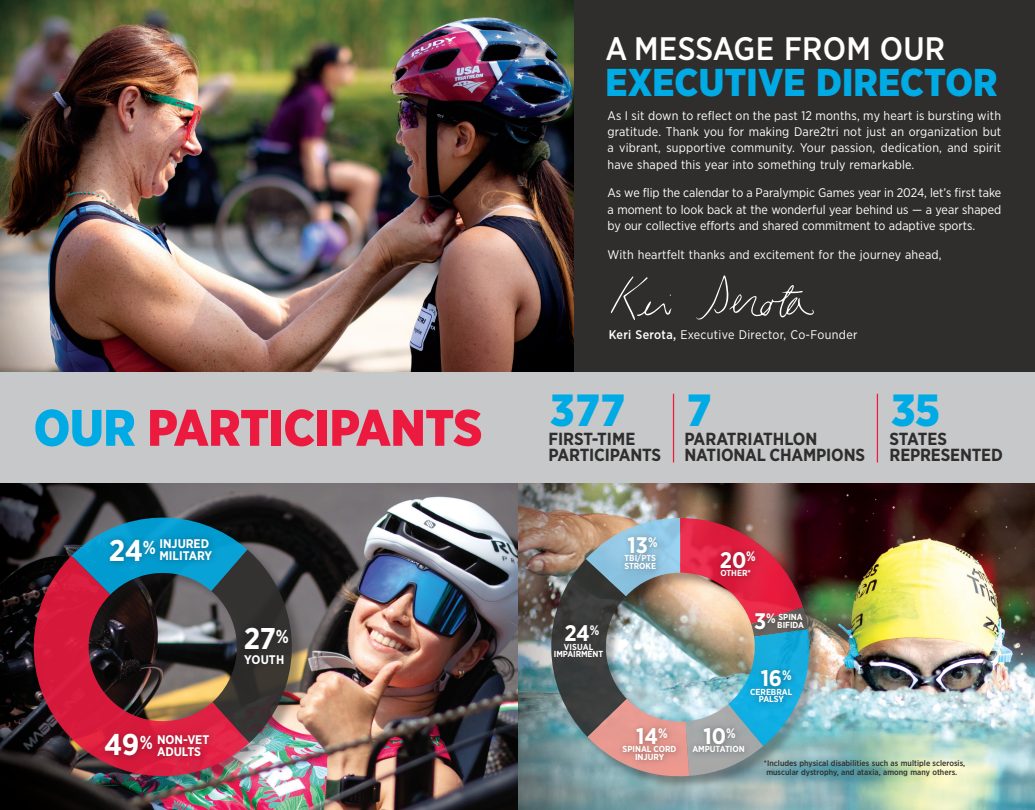
<style>
.page{position:relative;width:1035px;height:810px;background:#fff}
.page>*{position:absolute;margin:0;border:0;box-sizing:border-box;transform-origin:0 0}
.t1{font:900 51.25px "Gotham Narrow";letter-spacing:-.005em;color:#ed1a40}
.t2{font:900 45px "Gotham Narrow";color:#00abe5}
.Caslon2{font:900 38.75px "Gotham Narrow";letter-spacing:.005em;color:#00abe5}
.Caslon2-2{font:500 32.5px "Gotham Narrow";letter-spacing:.005em;color:#fff}
.Caslon2-3{font:700 30px "Gotham Narrow";color:#fff}
.Caslon2-4{font:700 22.5px "Gotham Narrow";letter-spacing:-.005em;color:#fff}
.Caslon2-5{font:700 17.5px/16.2px "Gotham Narrow";letter-spacing:-.01em;color:#2f2e2d}
.Caslon2-6{font:12.5px/16.2px "Gotham Narrow";letter-spacing:.015em;color:#fff;text-align:justify}
.Caslon2-7{font:700 12.5px "Gotham Narrow";letter-spacing:-.005em;color:#fff}
.Caslon2-8{font:700 8.75px "Gotham Narrow";letter-spacing:-.005em;color:#fff}
.Caslon2-9{font:500 8.12px/8.1px "Gotham Narrow";letter-spacing:.005em;color:#2f2e2d}
.s1{color:#00abe5}
.s2{font-weight:500}
</style>
<div class="page">
<div style="left:518px;top:371px;width:517px;height:113px;background:#c7c8ca"></div>
<div style="left:574px;top:0;width:461px;height:371px;background:#2f2e2d"></div>
<div style="left:0;top:371px;width:518px;height:113px;background:#c7c8ca"></div>
<img style="left:0;top:484px;width:1035px;height:326px">
<img style="left:0;top:0;width:518px;height:371px">
<img style="left:518px;top:0;width:56px;height:371px">
<div style="left:552px;top:518px;width:271px;height:272px;background:#231f20;opacity:.4"></div>
<img style="left:549px;top:518px;width:265px;height:261px">
<svg style="left:696px;top:275px;width:118px;height:45px"></svg>
<svg style="left:611px;top:276px;width:61px;height:44px"></svg>
<div style="left:34px;top:518px;width:272px;height:272px;background:#231f20;opacity:.4"></div>
<img style="left:71px;top:505px;width:236px;height:238px">
<img style="left:21px;top:556px;width:228px;height:235px">
<div style="left:154px;top:533px;width:65px;height:35px;background:#231f20;opacity:.4"></div>
<div style="left:152px;top:729px;width:64px;height:35px;background:#231f20;opacity:.4"></div>
<div style="left:104px;top:533px;width:58px;height:35px;background:#231f20;opacity:.4"></div>
<div style="left:100px;top:728px;width:59px;height:36px;background:#231f20;opacity:.4"></div>
<div style="left:239px;top:622px;width:56px;height:35px;background:#231f20;opacity:.4"></div>
<div style="left:239px;top:649px;width:52px;height:22px;background:#31302e"></div>
<div style="left:549px;top:638px;width:61px;height:27px;background:#231f20;opacity:.4"></div>
<div style="left:617px;top:740px;width:66px;height:27px;background:#231f20;opacity:.4"></div>
<div style="left:619px;top:549px;width:44px;height:27px;background:#231f20;opacity:.4"></div>
<div style="left:745px;top:683px;width:54px;height:27px;background:#231f20;opacity:.4"></div>
<div style="left:772px;top:608px;width:39px;height:27px;background:#231f20;opacity:.4"></div>
<div style="left:687px;top:740px;width:65px;height:20px;background:#231f20;opacity:.4"></div>
<div style="left:715px;top:564px;width:43px;height:20px;background:#231f20;opacity:.4"></div>
<div style="left:560px;top:620px;width:46px;height:29px;background:#393939"></div>
<div style="left:632px;top:722px;width:42px;height:29px;background:#231f20;opacity:.4"></div>
<div style="left:623px;top:531px;width:41px;height:29px;background:#231f20;opacity:.4"></div>
<div style="left:756px;top:665px;width:42px;height:29px;background:#231f20;opacity:.4"></div>
<div style="left:749px;top:607px;width:33px;height:30px;background:#231f20;opacity:.4"></div>
<div style="left:699px;top:722px;width:43px;height:29px;background:#231f20;opacity:.4"></div>
<div style="left:715px;top:546px;width:47px;height:29px;background:#231f20;opacity:.4"></div>
<hr style="left:877px;top:394px;width:1px;height:68px;background:#ed1a40">
<hr style="left:673px;top:394px;width:1px;height:68px;background:#ed1a40">
<p class="t1" style="left:34px;top:394px;width:450px"><span class="s1">OUR</span> PARTICIPANTS</p>
<p class="Caslon2-7" style="left:160px;top:535px;width:51px">INJURED</p>
<p class="Caslon2-7" style="left:160px;top:548px;width:54px">MILITARY</p>
<p class="Caslon2-3" style="left:109px;top:531px;width:48px">24<sup>%</sup></p>
<p class="Caslon2-3" style="left:104px;top:726px;width:50px">49<sup>%</sup></p>
<p class="Caslon2-7" style="left:157px;top:731px;width:54px">NON-VET</p>
<p class="Caslon2-7" style="left:157px;top:744px;width:46px">ADULTS</p>
<p class="Caslon2-3" style="left:244px;top:620px;width:47px">27<sup>%</sup></p>
<p class="Caslon2-7" style="left:244px;top:651px;width:42px">YOUTH</p>
<p class="Caslon2-2" style="left:606px;top:28px;width:341px">A MESSAGE FROM OUR</p>
<p class="Caslon2" style="left:606px;top:57px;width:393px">EXECUTIVE DIRECTOR</p>
<p class="Caslon2-6" style="left:608px;top:107px;width:395px">As I sit down to reflect on the past 12 months, my heart is bursting with gratitude. Thank you for making Dare2tri not just an organization but a vibrant, supportive community. Your passion, dedication, and spirit have shaped this year into something truly remarkable.</p>
<p class="Caslon2-6" style="left:608px;top:185px;width:395px">As we flip the calendar to a Paralympic Games year in 2024, let’s first take a moment to look back at the wonderful year behind us — a year shaped by our collective efforts and shared commitment to adaptive sports.</p>
<p class="Caslon2-6" style="left:608px;top:246px;width:336px">With heartfelt thanks and excitement for the journey ahead,</p>
<p class="Caslon2-6" style="left:609px;top:326px;width:250px"><span class="s2">Keri Serota,</span> Executive Director, Co-Founder</p>
<p class="t2" style="left:550px;top:380px;width:77px">377</p>
<p class="t2" style="left:687px;top:380px;width:26px">7</p>
<p class="t2" style="left:891px;top:380px;width:50px">35</p>
<p class="Caslon2-5" style="left:548px;top:431px;width:114px">FIRST-TIME<br>PARTICIPANTS</p>
<p class="Caslon2-5" style="left:684px;top:431px;width:182px">PARATRIATHLON<br>NATIONAL CHAMPIONS</p>
<p class="Caslon2-5" style="left:890px;top:431px;width:115px">STATES<br>REPRESENTED</p>
<p class="Caslon2-4" style="left:628px;top:531px;width:31px">13<sup>%</sup></p>
<p class="Caslon2-8" style="left:625px;top:553px;width:33px">TBI/PTS</p>
<p class="Caslon2-8" style="left:624px;top:560px;width:33px">STROKE</p>
<p class="Caslon2-4" style="left:564px;top:619px;width:36px">24<sup>%</sup></p>
<p class="Caslon2-8" style="left:564px;top:641px;width:31px">VISUAL</p>
<p class="Caslon2-8" style="left:554px;top:649px;width:51px">IMPAIRMENT</p>
<p class="Caslon2-4" style="left:720px;top:545px;width:38px">20<sup>%</sup></p>
<p class="Caslon2-8" style="left:720px;top:567px;width:32px">OTHER*</p>
<p class="Caslon2-4" style="left:754px;top:607px;width:23px">3<sup>%</sup></p>
<p class="Caslon2-8" style="left:779px;top:612px;width:26px">SPINA</p>
<p class="Caslon2-8" style="left:777px;top:619px;width:28px">BIFIDA</p>
<p class="Caslon2-4" style="left:761px;top:664px;width:32px">16<sup>%</sup></p>
<p class="Caslon2-8" style="left:750px;top:686px;width:44px">CEREBRAL</p>
<p class="Caslon2-8" style="left:759px;top:694px;width:26px">PALSY</p>
<p class="Caslon2-4" style="left:636px;top:722px;width:33px">14<sup>%</sup></p>
<p class="Caslon2-8" style="left:623px;top:744px;width:55px">SPINAL CORD</p>
<p class="Caslon2-8" style="left:635px;top:751px;width:31px">INJURY</p>
<p class="Caslon2-4" style="left:704px;top:722px;width:34px">10<sup>%</sup></p>
<p class="Caslon2-8" style="left:692px;top:744px;width:54px">AMPUTATION</p>
<p class="Caslon2-9" style="left:764px;top:759px;width:203px">*Includes physical disabilities such as multiple sclerosis, muscular dystrophy, and ataxia, among many others.</p>
</div>
